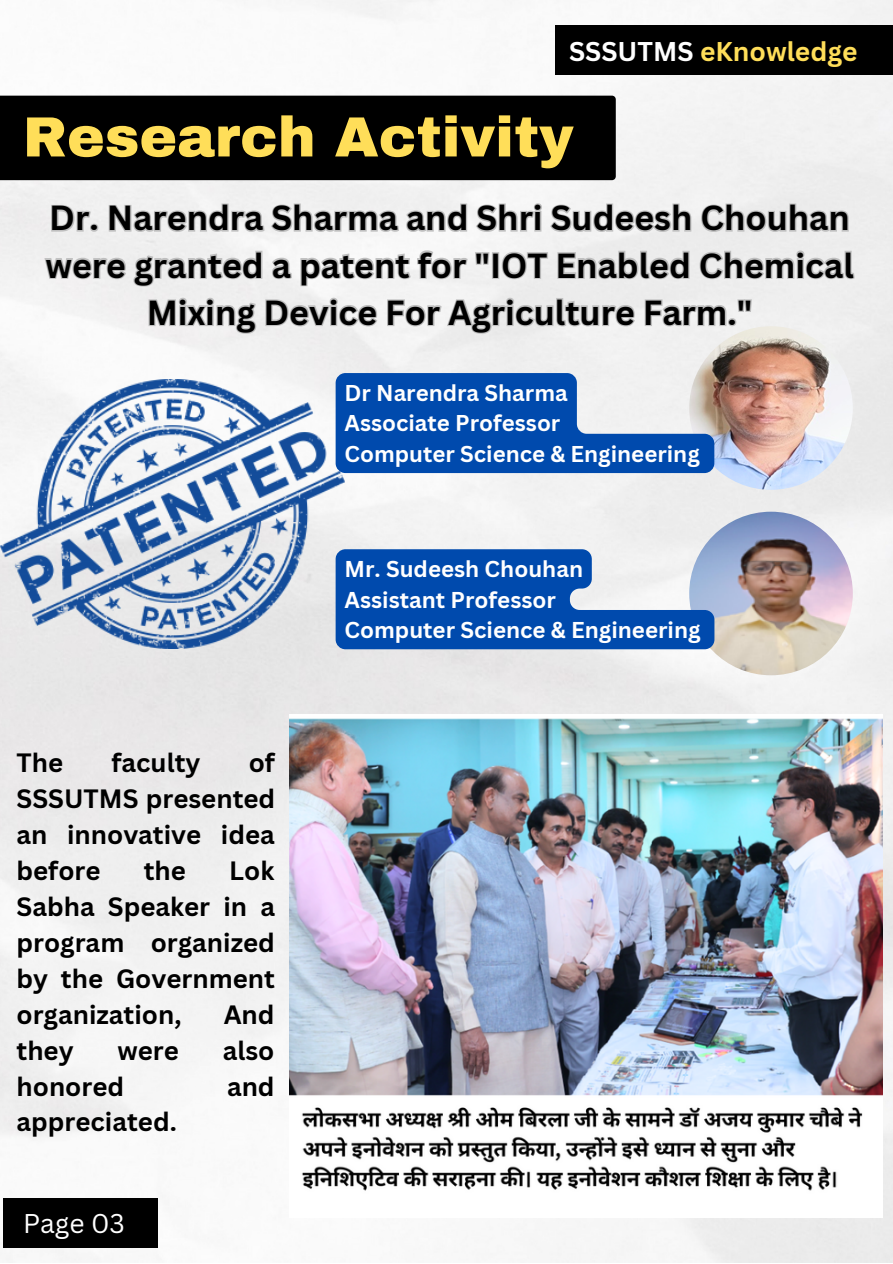
<style>
.page{position:relative;width:893px;height:1264px;background:#fff}
.page>*{position:absolute;margin:0;border:0;box-sizing:border-box;transform-origin:0 0}
.t1{font:900 56.7px "Archivo";color:#ffde59}
.t2{font:700 33.9px/47.2px "Canva Sans";color:#000;text-align:center}
.t3{font:700 26.4px "Canva Sans";color:#ffde59}
.t4{font:26.4px "Canva Sans";color:#fff}
.t5{font:700 25.8px/36px "Canva Sans";color:#000;text-align:justify}
.t6{font:700 22.35px "Canva Sans";color:#fff}
.s1{color:#fff}
</style>
<div class="page">
<img style="left:0;top:0;width:892px;height:1262px">
<img style="left:289px;top:714px;width:593px;height:502px">
<img style="left:0;top:380px;width:344px;height:268px">
<img style="left:689px;top:326px;width:163px;height:164px;border-radius:50%">
<img style="left:689px;top:511px;width:163px;height:164px;border-radius:50%">
<div style="left:555px;top:26px;width:337px;height:49px;background:#000"></div>
<div style="left:3px;top:1197px;width:155px;height:50px;background:#000"></div>
<div style="left:0;top:96px;width:615px;height:84px;background:#000"></div>
<svg style="left:50px;top:201px;width:800px;height:33px"></svg>
<svg style="left:43px;top:248px;width:813px;height:40px"></svg>
<svg style="left:147px;top:296px;width:606px;height:39px"></svg>
<svg style="left:335px;top:373px;width:379px;height:100px"></svg>
<svg style="left:335px;top:549px;width:379px;height:100px;background:#306bba"></svg>
<p class="t3" style="left:569px;top:32px;width:290px"><span class="s1">SSSUTMS</span> eKnowledge</p>
<p class="t1" style="left:23px;top:107px;width:552px">Research Activity</p>
<p class="t2" style="left:45px;top:193px;width:809px">Dr. Narendra Sharma and Shri Sudeesh Chouhan were granted a patent for "IOT Enabled Chemical<br>Mixing Device For Agriculture Farm."</p>
<p class="t6" style="left:344px;top:377px;width:225px">Dr Narendra Sharma</p>
<p class="t6" style="left:344px;top:407px;width:217px">Associate Professor</p>
<p class="t6" style="left:344px;top:438px;width:357px">Computer Science &amp; Engineering</p>
<p class="t5" style="left:17px;top:743px;width:48px">The</p>
<p class="t5" style="left:111px;top:743px;width:90px">faculty</p>
<p class="t5" style="left:17px;top:743px;width:260px;text-indent:232px">of SSSUTMS presented an innovative idea before</p>
<p class="t5" style="left:17px;top:851px;width:260px;text-indent:213px">Lok Sabha Speaker in a program organized by the Government organization,</p>
<p class="t5" style="left:144px;top:851px;width:44px">the</p>
<p class="t5" style="left:224px;top:995px;width:52px">And</p>
<p class="t5" style="left:17px;top:1031px;width:59px">they</p>
<p class="t5" style="left:117px;top:1031px;width:63px">were</p>
<p class="t5" style="left:223px;top:1031px;width:53px">also</p>
<p class="t5" style="left:17px;top:1067px;width:109px">honored</p>
<p class="t5" style="left:227px;top:1067px;width:49px">and</p>
<p class="t5" style="left:17px;top:1103px;width:162px">appreciated.</p>
<p class="t4" style="left:23px;top:1204px;width:103px">Page 03</p>
<p class="t6" style="left:344px;top:553px;width:240px">Mr. Sudeesh Chouhan</p>
<p class="t6" style="left:344px;top:584px;width:213px">Assistant Professor</p>
<p class="t6" style="left:344px;top:614px;width:357px">Computer Science &amp; Engineering</p>
</div>
